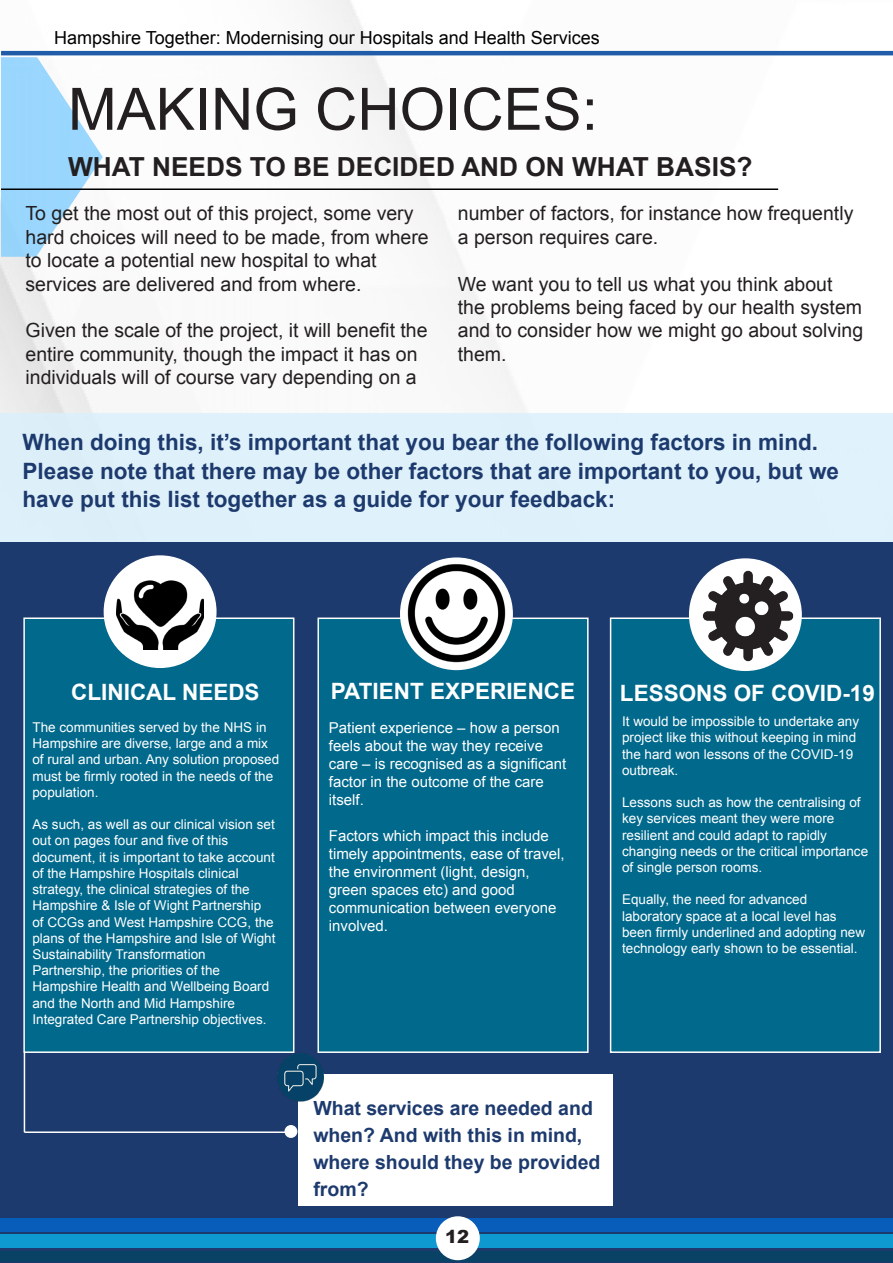
<style>
.page{position:relative;width:893px;height:1263px;background:#fff}
.page>*{position:absolute;margin:0;border:0;box-sizing:border-box;transform-origin:0 0}
.t1{font:58.5px "Arial";color:#231f20}
.t2{font:700 26.25px "Arial";color:#231f20}
.t3{font:700 22.5px "Arial";color:#1d3a6e}
.t4{font:700 22.5px "Arial";color:#fff}
.t5{font:19.5px/23.4px "Arial";color:#231f20}
.t6{font:700 19.5px/27px "Arial";color:#1d3a6e}
.t7{font:18px "Arial";color:#000}
.t8{font:900 18px "Arial";color:#231f20}
.t9{font:15px/18px "Arial";color:#fff}
.t10{font:13.5px/16.2px "Arial";color:#fff}
</style>
<div class="page">
<div style="left:0;top:413px;width:893px;height:129px;background:#dff1fb"></div>
<div style="left:0;top:542px;width:893px;height:721px;background:#1d3a6e"></div>
<div style="left:317px;top:617px;width:272px;height:436px;background:#00698c;border:2px solid #fff"></div>
<div style="left:610px;top:617px;width:271px;height:436px;background:#00698c;border:2px solid #fff"></div>
<div style="left:23px;top:617px;width:271px;height:436px;background:#00698c;border:2px solid #fff"></div>
<hr style="left:1px;top:51px;width:892px;height:4px;background:#215ca8">
<img style="left:1px;top:58px;width:102px;height:198px">
<div style="left:0;top:1235px;width:893px;height:13px;background:#0f99d1"></div>
<div style="left:0;top:1218px;width:893px;height:14px;background:#085cba"></div>
<div style="left:0;top:1251px;width:893px;height:11px;background:#0a4266"></div>
<hr style="left:1px;top:188px;width:777px;height:2px;background:#000">
<div style="left:437px;top:1217px;width:42px;height:42px;background:#fff;border-radius:50%"></div>
<div style="left:436px;top:1216px;width:44px;height:44px;border:2px solid #fff;border-radius:50%"></div>
<div style="left:689px;top:558px;width:113px;height:113px;border:2px solid #fff;border-radius:50%"></div>
<div style="left:104px;top:556px;width:112px;height:111px;background:#fff;border-radius:50%"></div>
<div style="left:104px;top:555px;width:113px;height:113px;border:2px solid #fff;border-radius:50%"></div>
<img style="left:117px;top:573px;width:86px;height:76px">
<img style="left:401px;top:557px;width:111px;height:111px">
<div style="left:298px;top:1074px;width:315px;height:131px;background:#fff"></div>
<img style="left:273px;top:1047px;width:55px;height:59px">
<img style="left:695px;top:563px;width:104px;height:105px">
<hr style="left:24px;top:1053px;width:1px;height:79px;background:#fff">
<hr style="left:24px;top:1131px;width:270px;height:2px;background:#fff">
<div style="left:285px;top:1126px;width:12px;height:11px;background:#fff;border-radius:50%"></div>
<div style="left:284px;top:1125px;width:13px;height:13px;border:2px solid #fff;border-radius:50%"></div>
<p class="t7" style="left:54px;top:26px;width:547px">Hampshire Together: Modernising our Hospitals and Health Services</p>
<p class="t1" style="left:68px;top:71px;width:531px">MAKING CHOICES:</p>
<p class="t2" style="left:68px;top:150px;width:686px">WHAT NEEDS TO BE DECIDED AND ON WHAT BASIS?</p>
<p class="t5" style="left:26px;top:202px;width:405px">To get the most out of this project, some very hard choices will need to be made, from where to locate a potential new hospital to what</p>
<p class="t5" style="left:26px;top:272px;width:337px">services are delivered and from where.</p>
<p class="t5" style="left:26px;top:319px;width:404px">Given the scale of the project, it will benefit the entire community, though the impact it has on</p>
<p class="t5" style="left:26px;top:366px;width:393px">individuals will of course vary depending on a</p>
<p class="t5" style="left:458px;top:202px;width:397px">number of factors, for instance how frequently a person requires care.</p>
<p class="t5" style="left:458px;top:272px;width:407px">We want you to tell us what you think about the problems being faced by our health system and to consider how we might go about solving them.</p>
<p class="t3" style="left:23px;top:427px;width:797px">When doing this, it’s important that you bear the following factors in mind.</p>
<p class="t3" style="left:23px;top:456px;width:818px">Please note that there may be other factors that are important to you, but we</p>
<p class="t3" style="left:23px;top:484px;width:594px">have put this list together as a guide for your feedback:</p>
<p class="t4" style="left:71px;top:677px;width:190px">CLINICAL NEEDS</p>
<p class="t4" style="left:331px;top:676px;width:246px">PATIENT EXPERIENCE</p>
<p class="t9" style="left:329px;top:719px;width:239px">Patient experience – how a person feels about the way they receive care – is recognised as a significant factor in the outcome of the care itself.</p>
<p class="t9" style="left:329px;top:827px;width:237px">Factors which impact this include timely appointments, ease of travel, the environment (light, design,</p>
<p class="t9" style="left:329px;top:881px;width:187px">green spaces etc) and good</p>
<p class="t9" style="left:329px;top:899px;width:229px">communication between everyone involved.</p>
<p class="t10" style="left:32px;top:719px;width:248px">The communities served by the NHS in Hampshire are diverse, large and a mix of rural and urban. Any solution proposed must be firmly rooted in the needs of the</p>
<p class="t10" style="left:32px;top:784px;width:68px">population.</p>
<p class="t10" style="left:32px;top:816px;width:244px">As such, as well as our clinical vision set out on pages four and five of this</p>
<p class="t10" style="left:32px;top:849px;width:245px">document, it is important to take account of the Hampshire Hospitals clinical strategy, the clinical strategies of the Hampshire &amp; Isle of Wight Partnership of CCGs and West Hampshire CCG, the plans of the Hampshire and Isle of Wight</p>
<p class="t10" style="left:32px;top:946px;width:175px">Sustainability Transformation</p>
<p class="t10" style="left:32px;top:962px;width:189px">Partnership, the priorities of the</p>
<p class="t10" style="left:32px;top:978px;width:238px">Hampshire Health and Wellbeing Board and the North and Mid Hampshire</p>
<p class="t10" style="left:32px;top:1011px;width:236px">Integrated Care Partnership objectives.</p>
<p class="t4" style="left:620px;top:678px;width:257px">LESSONS OF COVID-19</p>
<p class="t10" style="left:622px;top:713px;width:239px">It would be impossible to undertake any project like this without keeping in mind the hard won lessons of the COVID-19 outbreak.</p>
<p class="t10" style="left:622px;top:794px;width:240px">Lessons such as how the centralising of key services meant they were more</p>
<p class="t10" style="left:622px;top:827px;width:206px">resilient and could adapt to rapidly</p>
<p class="t10" style="left:622px;top:843px;width:248px">changing needs or the critical importance of single person rooms.</p>
<p class="t10" style="left:622px;top:892px;width:187px">Equally, the need for advanced</p>
<p class="t10" style="left:622px;top:908px;width:245px">laboratory space at a local level has been firmly underlined and adopting new technology early shown to be essential.</p>
<p class="t6" style="left:313px;top:1095px;width:289px">What services are needed and when? And with this in mind, where should they be provided from?</p>
<p class="t8" style="left:445px;top:1224px;width:26px">12</p>
</div>
